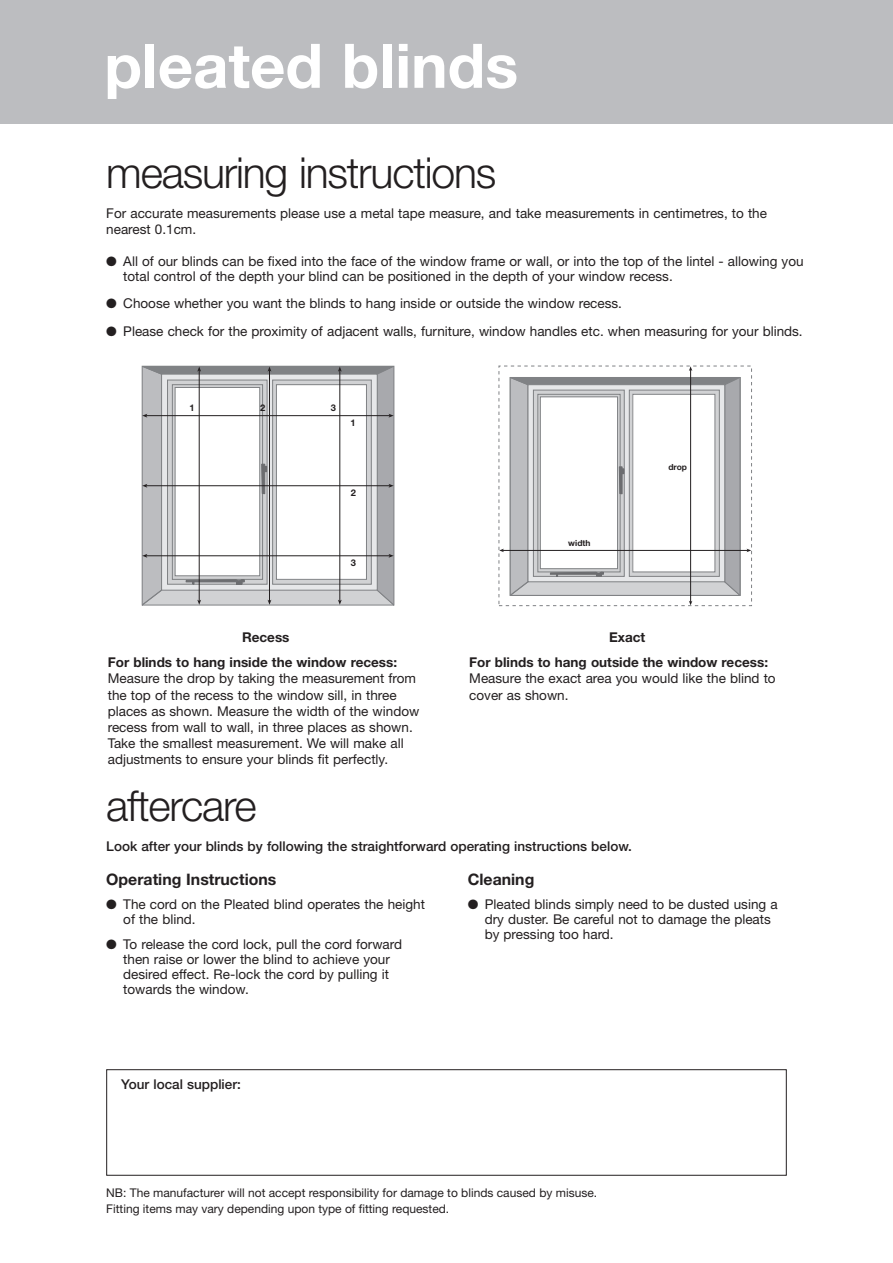
<style>
.page{position:relative;width:893px;height:1263px;background:#fff}
.page>*{position:absolute;margin:0;border:0;box-sizing:border-box;transform-origin:0 0}
.t1{font:700 61.5px "Helvetica Neue";color:#fff}
.t2{font:300 42.75px "Helvetica Neue";letter-spacing:-.03em;color:#231f20}
.t3{font:700 15.9px "Helvetica Neue";color:#231f20}
.t4{font:13.5px/15px "Helvetica Neue";color:#231f20}
.t5{font:500 13.5px "Helvetica Neue";color:#231f20}
.t6{font:700 13.5px/24.8px "Helvetica Neue";color:#231f20}
.t7{font:12px/16.5px "Helvetica Neue";color:#231f20}
.t8{font:700 9.3px "Helvetica Neue";color:#231f20}
.t9{font:700 8.4px "Helvetica Neue";color:#231f20}
</style>
<div class="page">
<div style="left:106px;top:1069px;width:681px;height:106px;border:1px solid #231f20"></div>
<div style="left:0;top:0;width:893px;height:123px;background:#bcbdc0"></div>
<svg style="left:142px;top:366px;width:252px;height:239px"></svg>
<svg style="left:510px;top:377px;width:230px;height:218px"></svg>
<hr style="left:690px;top:370px;width:1px;height:232px;background:#231f20">
<hr style="left:503px;top:550px;width:245px;height:1px;background:#231f20">
<svg style="left:746px;top:549px;width:4px;height:3px"></svg>
<div style="left:499px;top:366px;width:253px;height:240px;border:1px dashed #808285"></div>
<h1 class="t1" style="left:104px;top:44px;width:415px">pleated blinds</h1>
<h2 class="t2" style="left:106px;top:157px;width:392px">measuring instructions</h2>
<p class="t4" style="left:106px;top:206px;width:662px;line-height:16.2px">For accurate measurements please use a metal tape measure, and take measurements in centimetres, to the nearest 0.1cm.</p>
<p class="t4" style="left:123px;top:254px;width:682px;text-indent:-17px">● All of our blinds can be fixed into the face of the window frame or wall, or into the top of the lintel - allowing you total control of the depth your blind can be positioned in the depth of your window recess.</p>
<p class="t4" style="left:106px;top:297px;width:517px">● Choose whether you want the blinds to hang inside or outside the window recess.</p>
<p class="t4" style="left:106px;top:325px;width:698px">● Please check for the proximity of adjacent walls, furniture, window handles etc. when measuring for your blinds.</p>
<p class="t8" style="left:190px;top:405px;width:7px">1</p>
<p class="t8" style="left:260px;top:405px;width:7px">2</p>
<p class="t8" style="left:331px;top:405px;width:7px">3</p>
<p class="t8" style="left:351px;top:419px;width:7px">1</p>
<p class="t8" style="left:351px;top:489px;width:7px">2</p>
<p class="t8" style="left:351px;top:559px;width:7px">3</p>
<p class="t6" style="left:108px;top:626px;width:291px;text-indent:134px">Recess<br>For blinds to hang inside the window recess:</p>
<p class="t4" style="left:108px;top:672px;width:313px;line-height:16.2px">Measure the drop by taking the measurement from the top of the recess to the window sill, in three places as shown. Measure the width of the window recess from wall to wall, in three places as shown.<br>Take the smallest measurement. We will make all adjustments to ensure your blinds fit perfectly.</p>
<p class="t9" style="left:568px;top:540px;width:24px">width</p>
<p class="t9" style="left:668px;top:464px;width:20px">drop</p>
<p class="t6" style="left:469px;top:626px;width:300px;text-indent:140px">Exact<br>For blinds to hang outside the window recess:</p>
<p class="t4" style="left:469px;top:672px;width:308px;line-height:16.2px">Measure the exact area you would like the blind to cover as shown.</p>
<h2 class="t2" style="left:106px;top:791px;width:152px">aftercare</h2>
<p class="t5" style="left:106px;top:842px;width:527px">Look after your blinds by following the straightforward operating instructions below.</p>
<p class="t3" style="left:106px;top:874px;width:172px">Operating Instructions</p>
<p class="t4" style="left:123px;top:898px;width:303px;text-indent:-17px">● The cord on the Pleated blind operates the height of the blind.</p>
<p class="t4" style="left:123px;top:938px;width:280px;text-indent:-17px">● To release the cord lock, pull the cord forward then raise or lower the blind to achieve your desired effect. Re-lock the cord by pulling it towards the window.</p>
<p class="t5" style="left:121px;top:1079px;width:121px">Your local supplier:</p>
<p class="t3" style="left:468px;top:874px;width:68px">Cleaning</p>
<p class="t4" style="left:485px;top:898px;width:294px;text-indent:-17px">● Pleated blinds simply need to be dusted using a dry duster. Be careful not to damage the pleats by pressing too hard.</p>
<p class="t7" style="left:106px;top:1185px;width:492px">NB: The manufacturer will not accept responsibility for damage to blinds caused by misuse.<br>Fitting items may vary depending upon type of fitting requested.</p>
</div>
